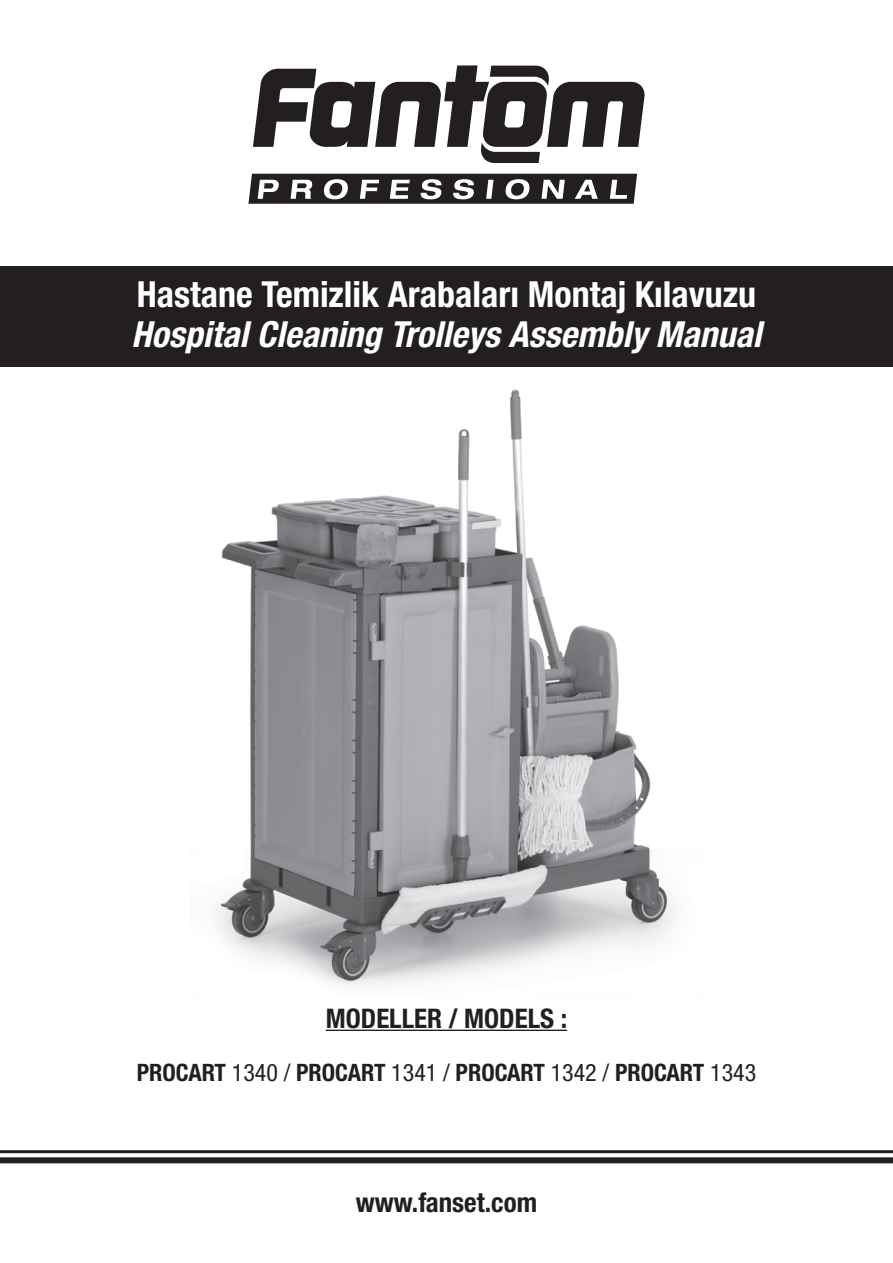
<style>
.page{position:relative;width:893px;height:1263px;background:#fff}
.page>*{position:absolute;margin:0;border:0;box-sizing:border-box;transform-origin:0 0}
.t1{font:700 condensed 36px "Helvetica Neue LT Pro";color:#fff}
.t2{font:italic 700 condensed 36px "Helvetica Neue LT Pro";color:#fff}
.t3{font:700 condensed 27px "Helvetica Neue LT Pro";color:#231f20}
.t4{font:700 condensed 24px "Helvetica Neue LT Pro";color:#231f20}
.s1{font-weight:400}
</style>
<div class="page">
<img style="left:217px;top:389px;width:458px;height:596px">
<hr style="left:0;top:1150px;width:893px;height:3px;background:#231f20">
<div style="left:0;top:1157px;width:893px;height:6px;background:#231f20"></div>
<svg style="left:253px;top:65px;width:392px;height:98px"></svg>
<svg style="left:248px;top:174px;width:389px;height:30px"></svg>
<div style="left:329px;top:183px;width:14px;height:13px;background:#231f20;border-radius:6px"></div>
<div style="left:0;top:266px;width:893px;height:101px;background:#231f20"></div>
<hr style="left:326px;top:1030px;width:241px;height:1px;background:#231f20">
<h1 class="t1" style="left:137px;top:273px;width:621px">Hastane Temizlik Arabaları Montaj Kılavuzu</h1>
<h1 class="t2" style="left:132px;top:313px;width:631px">Hospital Cleaning Trolleys Assembly Manual</h1>
<p class="t3" style="left:326px;top:1002px;width:243px">MODELLER / MODELS :</p>
<p class="t4" style="left:137px;top:1058px;width:621px">PROCART <span class="s1">1340 /</span> PROCART <span class="s1">1341 /</span> PROCART <span class="s1">1342 /</span> PROCART <span class="s1">1343</span></p>
<p class="t3" style="left:356px;top:1186px;width:183px">www.fanset.com</p>
</div>
